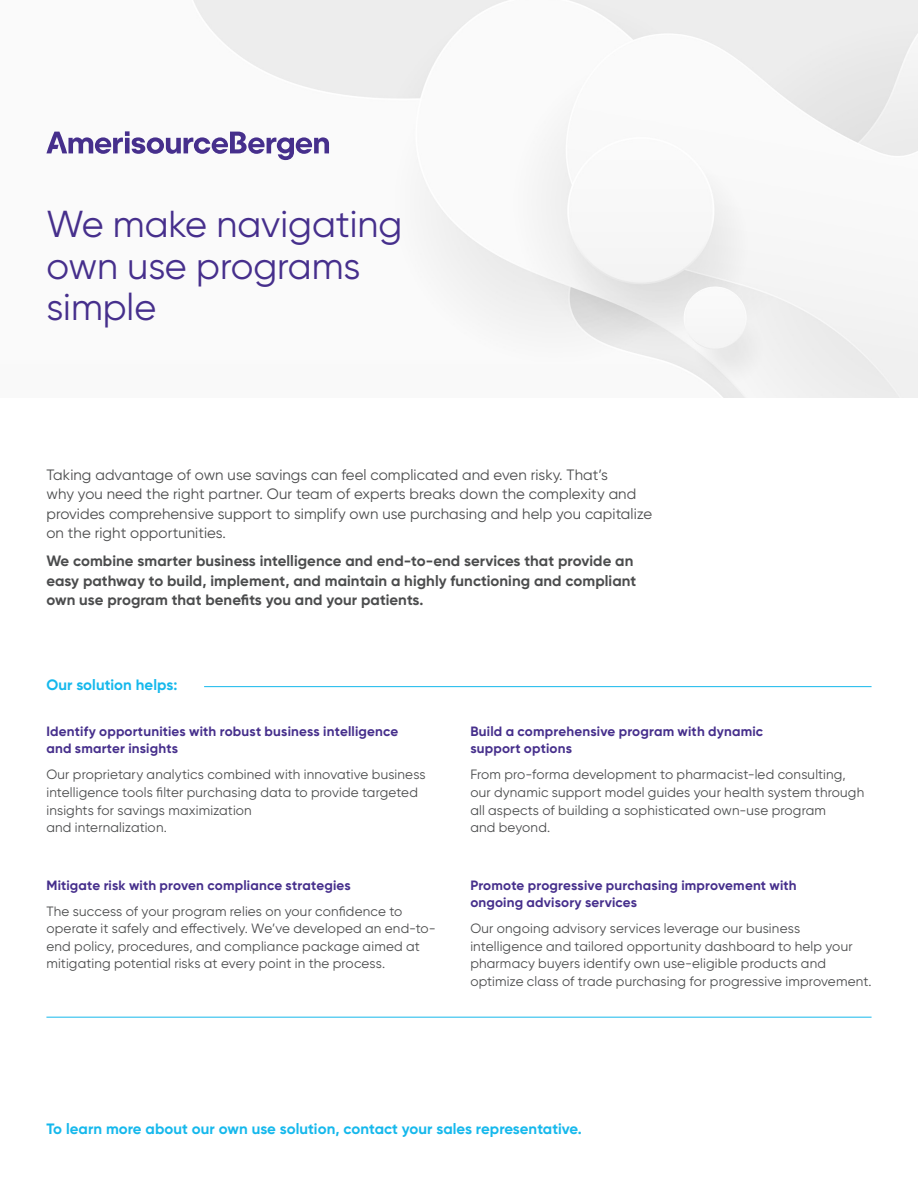
<style>
.page{position:relative;width:918px;height:1188px;background:#fff}
.page>*{position:absolute;margin:0;border:0;box-sizing:border-box;transform-origin:0 0}
.L1_Headline_36_pt{font:37.5px/41.2px "Gilroy";color:#462f8c}
.L3_Body_copy_10_pt{font:15px/19.5px "Gilroy";letter-spacing:.005em;color:#4b4c4d}
.L3_Body_copy_10_pt-2{font:700 15px/19.5px "Gilroy";letter-spacing:.005em;color:#4b4c4d}
.L3_Body_copy_10_pt-3{font:700 15px "Gilroy";letter-spacing:.005em;color:#15b8ec}
.L3_Body_copy_9_pt{font:13.5px/17.5px "Gilroy";letter-spacing:.015em;color:#4b4c4d}
.L3_Body_copy_9_pt-2{font:700 13.5px/17.5px "Gilroy";letter-spacing:.015em;color:#462f8c}
</style>
<div class="page">
<svg style="left:46px;top:131px;width:283px;height:29px"></svg>
<hr style="left:46px;top:1017px;width:826px;height:1px;background:#15b8ec">
<hr style="left:204px;top:686px;width:668px;height:1px;background:#15b8ec">
<p class="L1_Headline_36_pt" style="left:46px;top:203px;width:357px">We make navigating own use programs simple</p>
<p class="L3_Body_copy_10_pt" style="left:46px;top:464px;width:607px">Taking advantage of own use savings can feel complicated and even risky. That’s<br>why you need the right partner. Our team of experts breaks down the complexity and provides comprehensive support to simplify own use purchasing and help you capitalize on the right opportunities.</p>
<p class="L3_Body_copy_10_pt-2" style="left:46px;top:551px;width:591px">We combine smarter business intelligence and end-to-end services that provide an easy pathway to build, implement, and maintain a highly functioning and compliant own use program that benefits you and your patients.</p>
<p class="L3_Body_copy_10_pt-3" style="left:46px;top:676px;width:132px">Our solution helps:</p>
<p class="L3_Body_copy_9_pt-2" style="left:46px;top:722px;width:353px">Identify opportunities with robust business intelligence and smarter insights</p>
<p class="L3_Body_copy_9_pt" style="left:46px;top:766px;width:381px">Our proprietary analytics combined with innovative business intelligence tools filter purchasing data to provide targeted insights for savings maximization<br>and internalization.</p>
<p class="L3_Body_copy_9_pt-2" style="left:46px;top:876px;width:306px">Mitigate risk with proven compliance strategies</p>
<p class="L3_Body_copy_9_pt" style="left:46px;top:902px;width:391px">The success of your program relies on your confidence to operate it safely and effectively. We’ve developed an end-to&shy;end policy, procedures, and compliance package aimed at mitigating potential risks at every point in the process.</p>
<p class="L3_Body_copy_9_pt-2" style="left:470px;top:722px;width:294px">Build a comprehensive program with dynamic support options</p>
<p class="L3_Body_copy_9_pt" style="left:470px;top:766px;width:395px">From pro-forma development to pharmacist-led consulting, our dynamic support model guides your health system through all aspects of building a sophisticated own-use program<br>and beyond.</p>
<p class="L3_Body_copy_9_pt-2" style="left:470px;top:876px;width:328px">Promote progressive purchasing improvement with ongoing advisory services</p>
<p class="L3_Body_copy_9_pt" style="left:470px;top:920px;width:403px">Our ongoing advisory services leverage our business intelligence and tailored opportunity dashboard to help your pharmacy buyers identify own use-eligible products and optimize class of trade purchasing for progressive improvement.</p>
<p class="L3_Body_copy_10_pt-3" style="left:46px;top:1120px;width:537px">To learn more about our own use solution, contact your sales representative.</p>
</div>
